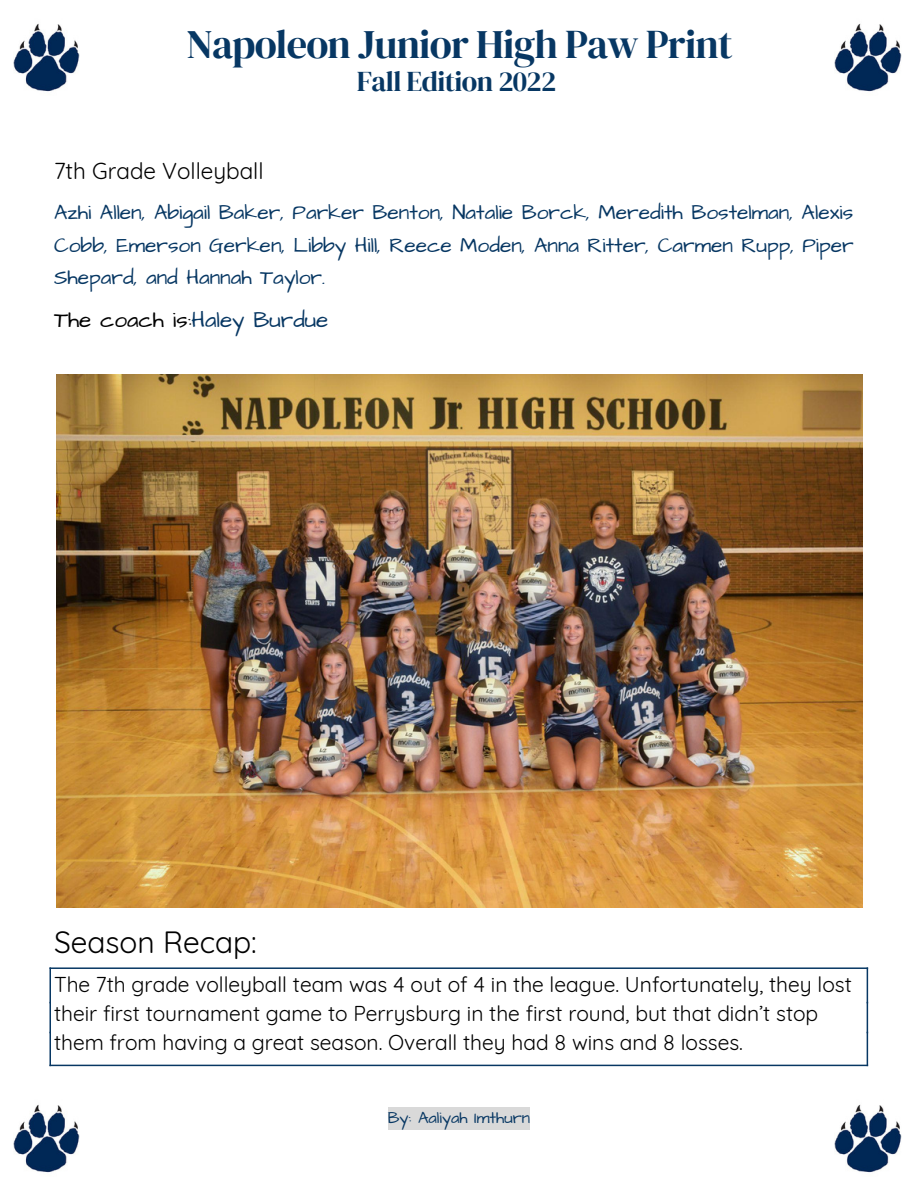
<style>
.page{position:relative;width:918px;height:1188px;background:#fff}
.page>*{position:absolute;margin:0;border:0;box-sizing:border-box;transform-origin:0 0}
.t1{font:40.5px "DM Serif Display";letter-spacing:-.02em;color:#073763}
.t2{font:30px "Quicksand";color:#000}
.t3{font:28.5px "DM Serif Display";letter-spacing:-.02em;color:#073763}
.t4{font:22.5px "Architects Daughter";color:#000}
.t5{font:22.5px "Quicksand";color:#000}
.t6{font:21px/29.2px "Quicksand";color:#000}
.t7{font:21px/32.7px "Architects Daughter";color:#073763;text-align:justify}
.t8{font:16.5px "Architects Daughter";color:#073763}
.s1{color:#073763}
</style>
<div class="page">
<img style="left:14px;top:23px;width:66px;height:69px">
<img style="left:835px;top:23px;width:66px;height:69px">
<img style="left:835px;top:1104px;width:66px;height:69px">
<img style="left:14px;top:1104px;width:66px;height:69px">
<div style="left:388px;top:1108px;width:142px;height:22px;background:#d9d9d9"></div>
<hr style="left:49px;top:967px;width:819px;height:2px;background:#073763">
<hr style="left:867px;top:967px;width:1px;height:36px;background:#073763">
<hr style="left:49px;top:967px;width:2px;height:36px;background:#073763">
<hr style="left:867px;top:1002px;width:1px;height:31px;background:#073763">
<hr style="left:49px;top:1002px;width:2px;height:31px;background:#073763">
<hr style="left:867px;top:1032px;width:1px;height:34px;background:#073763">
<hr style="left:49px;top:1065px;width:819px;height:1px;background:#073763">
<hr style="left:49px;top:1032px;width:2px;height:34px;background:#073763">
<img style="left:56px;top:374px;width:807px;height:534px">
<h1 class="t1" style="left:186px;top:16px;width:548px">Napoleon Junior High Paw Print</h1>
<h3 class="t3" style="left:357px;top:61px;width:201px">Fall Edition 2022</h3>
<p class="t5" style="left:54px;top:157px;width:211px">7th Grade Volleyball</p>
<p class="t7" style="left:54px;top:197px;width:801px">Azhi Allen, Abigail Baker, Parker Benton, Natalie Borck, Meredith Bostelman, Alexis Cobb, Emerson Gerken, Libby Hill, Reece Moden, Anna Ritter, Carmen Rupp, Piper Shepard, and Hannah Taylor.</p>
<p class="t4" style="left:54px;top:305px;width:276px">The coach is:<span class="s1">Haley Burdue</span></p>
<h2 class="t2" style="left:54px;top:923px;width:204px">Season Recap:</h2>
<p class="t6" style="left:54px;top:969px;width:799px">The 7th grade volleyball team was 4 out of 4 in the league. Unfortunately, they lost their first tournament game to Perrysburg in the first round, but that didn’t stop them from having a great season. Overall they had 8 wins and 8 losses.</p>
<p class="t8" style="left:388px;top:1107px;width:144px">By: Aaliyah Imthurn</p>
</div>
